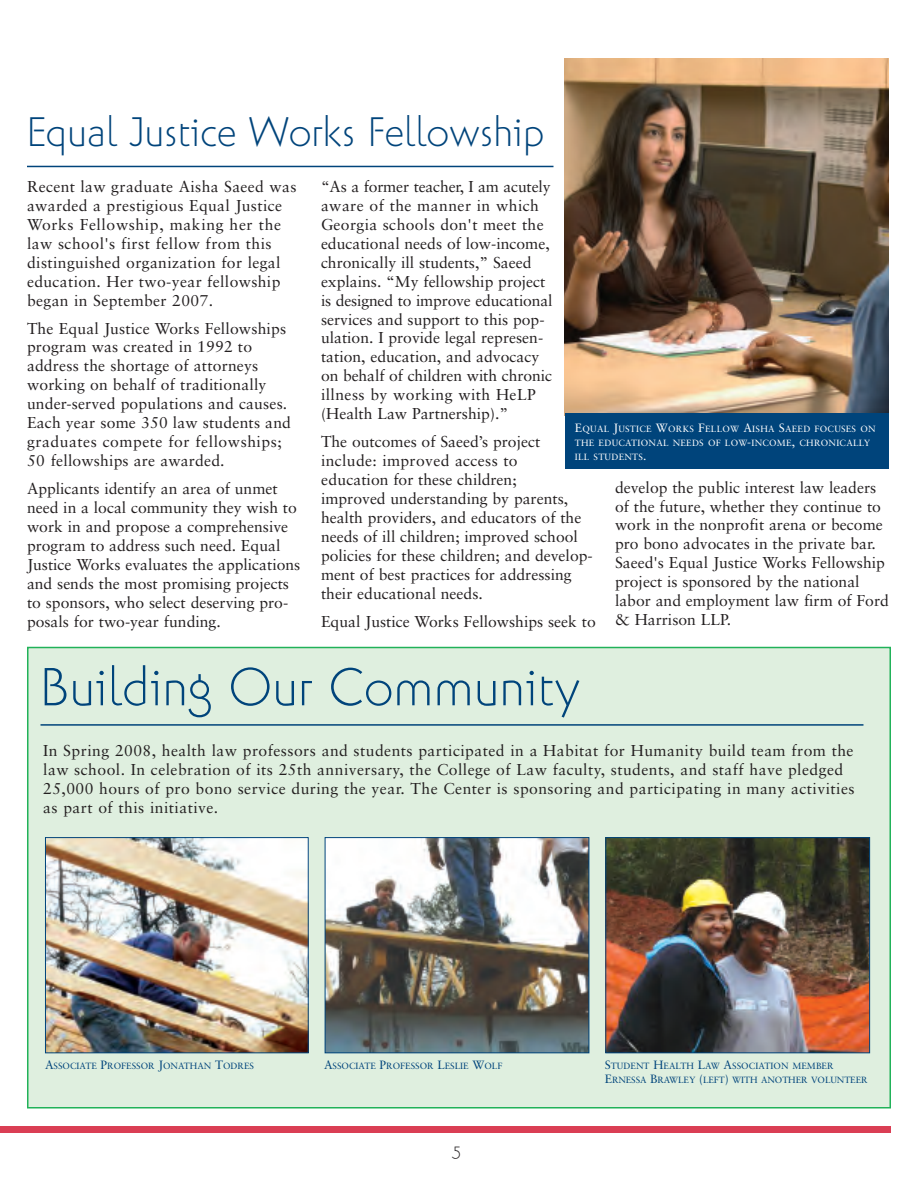
<style>
.page{position:relative;width:918px;height:1188px;background:#fff}
.page>*{position:absolute;margin:0;border:0;box-sizing:border-box;transform-origin:0 0}
.t1{font:300 52.5px "Naniara";color:#00447b}
.t2{font:300 40.5px "Naniara";color:#00447b}
.t3{font:300 16.5px "Naniara";color:#231f20}
.t4{font:15.75px/18.9px "Sabon";color:#231f20}
.t5{font:15.75px/18.9px "Sabon";letter-spacing:.03em;color:#231f20}
.t6{font:15.75px/18.9px "Sabon";letter-spacing:.02em;color:#231f20}
.t7{font:9px/14.4px "Sabon";color:#00447b}
.t8{font:9px/14.4px "Sabon";letter-spacing:.03em;color:#fff}
.s1{font-size:12px}
</style>
<div class="page">
<div style="left:0;top:1126px;width:891px;height:7px;background:#da3e54"></div>
<hr style="left:27px;top:166px;width:527px;height:1px;background:#00447b">
<img style="left:565px;top:59px;width:324px;height:355px">
<div style="left:565px;top:414px;width:324px;height:55px;background:#00447b"></div>
<div style="left:28px;top:648px;width:862px;height:460px;background:#dfefdf"></div>
<hr style="left:40px;top:724px;width:823px;height:2px;background:#00447b">
<img style="left:47px;top:839px;width:260px;height:212px">
<div style="left:45px;top:837px;width:264px;height:216px;border:1px solid #00447b"></div>
<img style="left:327px;top:839px;width:260px;height:212px">
<div style="left:325px;top:837px;width:264px;height:216px;border:1px solid #00447b"></div>
<img style="left:607px;top:839px;width:261px;height:212px">
<div style="left:605px;top:837px;width:265px;height:216px;border:1px solid #00447b"></div>
<h2 class="t2" style="left:27px;top:112px;width:519px">Equal Justice Works Fellowship</h2>
<p class="t6" style="left:27px;top:178px;width:271px">Recent law graduate Aisha Saeed was awarded a prestigious Equal Justice Works Fellowship, making her the law school's first fellow from this distinguished organization for legal education. Her two-year fellowship began in September 2007.</p>
<p class="t4" style="left:27px;top:320px;width:266px">The Equal Justice Works Fellowships program was created in 1992 to address the shortage of attorneys working on behalf of traditionally under-served populations and causes.<br>Each year some 350 law students and graduates compete for fellowships; 50 fellowships are awarded.</p>
<p class="t4" style="left:27px;top:480px;width:275px">Applicants identify an area of unmet need in a local community they wish to work in and propose a comprehensive program to address such need. Equal Justice Works evaluates the applications and sends the most promising projects to sponsors, who select deserving pro&shy;posals for two-year funding.</p>
<p class="t4" style="left:321px;top:178px;width:233px">“As a former teacher, I am acutely aware of the manner in which<br>Georgia schools don't meet the educational needs of low-income, chronically ill students,” Saeed explains. “My fellowship project is designed to improve educational services and support to this pop&shy;ulation. I provide legal represen&shy;tation, education, and advocacy on behalf of children with chronic illness by working with HeLP (Health Law Partnership).”</p>
<p class="t4" style="left:321px;top:433px;width:273px">The outcomes of Saeed’s project include: improved access to<br>education for these children;<br>improved understanding by parents, health providers, and educators of the needs of ill children; improved school policies for these children; and develop&shy;ment of best practices for addressing their educational needs.</p>
<p class="t4" style="left:321px;top:613px;width:276px">Equal Justice Works Fellowships seek to</p>
<p class="t8" style="left:575px;top:422px;width:302px"><span class="s1">E</span>QUAL <span class="s1">J</span>USTICE <span class="s1">W</span>ORKS <span class="s1">F</span>ELLOW <span class="s1">A</span>ISHA <span class="s1">S</span>AEED FOCUSES ON<br>THE EDUCATIONAL NEEDS OF LOW<span class="s1">-</span>INCOME<span class="s1">,</span> CHRONICALLY<br>ILL STUDENTS<span class="s1">.</span></p>
<p class="t4" style="left:615px;top:479px;width:275px">develop the public interest law leaders of the future, whether they continue to work in the nonprofit arena or become pro bono advocates in the private bar.<br>Saeed's Equal Justice Works Fellowship project is sponsored by the national labor and employment law firm of Ford &amp; Harrison LLP.</p>
<h1 class="t1" style="left:40px;top:662px;width:542px">Building Our Community</h1>
<p class="t5" style="left:43px;top:742px;width:813px">In Spring 2008, health law professors and students participated in a Habitat for Humanity build team from the law school. In celebration of its 25th anniversary, the College of Law faculty, students, and staff have pledged 25,000 hours of pro bono service during the year. The Center is sponsoring and participating in many activities as part of this initiative.</p>
<p class="t7" style="left:45px;top:1059px;width:211px"><span class="s1">A</span>SSOCIATE <span class="s1">P</span>ROFESSOR <span class="s1">J</span>ONATHAN <span class="s1">T</span>ODRES</p>
<p class="t7" style="left:324px;top:1059px;width:180px"><span class="s1">A</span>SSOCIATE <span class="s1">P</span>ROFESSOR <span class="s1">L</span>ESLIE <span class="s1">W</span>OLF</p>
<p class="t7" style="left:605px;top:1059px;width:264px"><span class="s1">S</span>TUDENT <span class="s1">H</span>EALTH <span class="s1">L</span>AW <span class="s1">A</span>SSOCIATION MEMBER<br><span class="s1">E</span>RNESSA <span class="s1">B</span>RAWLEY <span class="s1">(</span>LEFT<span class="s1">)</span> WITH ANOTHER VOLUNTEER</p>
<p class="t3" style="left:452px;top:1141px;width:11px">5</p>
</div>
